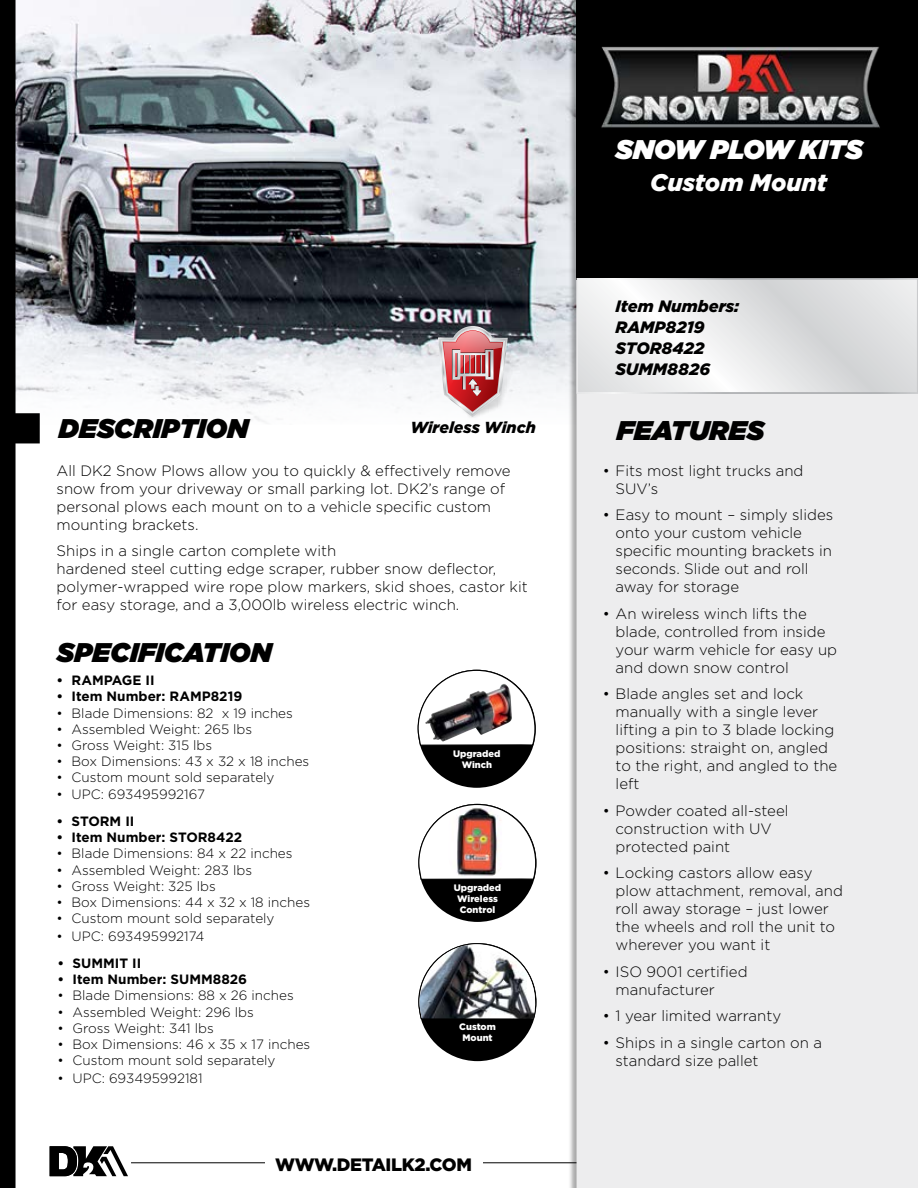
<style>
.page{position:relative;width:918px;height:1188px;background:#fff}
.page>*{position:absolute;margin:0;border:0;box-sizing:border-box;transform-origin:0 0}
.t1{font:italic 900 27px "Gotham";color:#000}
.t2{font:italic 900 27px "Gotham";color:#fff}
.t3{font:italic 900 24px "Gotham";color:#fff}
.t4{font:900 18px "Gotham";letter-spacing:-.02em;color:#000}
.t5{font:italic 900 16.5px/21px "Gotham";color:#000}
.t6{font:italic 900 15.9px "Gotham";color:#000}
.t7{font:300 15px/18px "Gotham";color:#000}
.t8{font:300 13.5px "Gotham";color:#000}
.t9{font:700 13.5px "Gotham";color:#000}
.t10{font:900 9.3px/11.2px "Gotham";color:#fff;text-align:center}
</style>
<div class="page">
<img style="left:40px;top:0;width:528px;height:422px">
<img style="left:433px;top:338px;width:2px;height:82px">
<img style="left:445px;top:338px;width:67px;height:82px">
<img style="left:438px;top:326px;width:70px;height:91px">
<hr style="left:131px;top:1162px;width:787px;height:1px;background:#000">
<div style="left:568px;top:0;width:350px;height:1188px;background:#000;opacity:.34"></div>
<div style="left:577px;top:394px;width:341px;height:794px;background:#ededee"></div>
<svg style="left:0;top:0;width:40px;height:1188px"></svg>
<div style="left:37px;top:1146px;width:94px;height:34px;background:#fff"></div>
<svg style="left:50px;top:1146px;width:78px;height:30px"></svg>
<div style="left:265px;top:1156px;width:218px;height:24px;background:#fff"></div>
<div style="left:577px;top:0;width:341px;height:280px;background:#000"></div>
<svg style="left:580px;top:281px;width:335px;height:110px"></svg>
<div style="left:577px;top:278px;width:341px;height:116px;border:2px solid #fff"></div>
<img style="left:601px;top:46px;width:279px;height:82px">
<div style="left:418px;top:804px;width:119px;height:118px;background:#000;border-radius:50%"></div>
<svg style="left:418px;top:803px;width:119px;height:78px"></svg>
<img style="left:449px;top:807px;width:54px;height:71px">
<div style="left:418px;top:943px;width:119px;height:118px;background:#000;border-radius:50%"></div>
<svg style="left:418px;top:943px;width:117px;height:77px"></svg>
<img style="left:419px;top:944px;width:118px;height:74px">
<div style="left:418px;top:670px;width:118px;height:118px;background:#000;border-radius:50%"></div>
<svg style="left:417px;top:669px;width:119px;height:77px"></svg>
<img style="left:425px;top:684px;width:87px;height:58px">
<h1 class="t1" style="left:59px;top:409px;width:191px">DESCRIPTION</h1>
<p class="t6" style="left:410px;top:416px;width:127px">Wireless Winch</p>
<p class="t7" style="left:57px;top:461px;width:456px">All DK2 Snow Plows allow you to quickly &amp; effectively remove snow from your driveway or small parking lot. DK2’s range of personal plows each mount on to a vehicle specific custom mounting brackets.</p>
<p class="t7" style="left:57px;top:542px;width:473px">Ships in a single carton complete with<br>hardened steel cutting edge scraper, rubber snow deflector, polymer-wrapped wire rope plow markers, skid shoes, castor kit for easy storage, and a 3,000lb wireless electric winch.</p>
<h1 class="t1" style="left:57px;top:633px;width:216px">SPECIFICATION</h1>
<p class="t9" style="left:57px;top:671px;width:100px">• RAMPAGE II</p>
<p class="t9" style="left:57px;top:688px;width:187px">• Item Number: RAMP8219</p>
<p class="t8" style="left:57px;top:704px;width:238px">• Blade Dimensions: 82 x 19 inches</p>
<p class="t8" style="left:57px;top:721px;width:197px">• Assembled Weight: 265 lbs</p>
<p class="t8" style="left:57px;top:737px;width:157px">• Gross Weight: 315 lbs</p>
<p class="t8" style="left:57px;top:753px;width:254px">• Box Dimensions: 43 x 32 x 18 inches</p>
<p class="t8" style="left:57px;top:769px;width:220px">• Custom mount sold separately</p>
<p class="t8" style="left:57px;top:785px;width:150px">• UPC: 693495992167</p>
<p class="t9" style="left:57px;top:812px;width:79px">• STORM II</p>
<p class="t9" style="left:57px;top:828px;width:187px">• Item Number: STOR8422</p>
<p class="t8" style="left:57px;top:845px;width:238px">• Blade Dimensions: 84 x 22 inches</p>
<p class="t8" style="left:57px;top:861px;width:197px">• Assembled Weight: 283 lbs</p>
<p class="t8" style="left:57px;top:878px;width:161px">• Gross Weight: 325 lbs</p>
<p class="t8" style="left:57px;top:894px;width:255px">• Box Dimensions: 44 x 32 x 18 inches</p>
<p class="t8" style="left:57px;top:910px;width:220px">• Custom mount sold separately</p>
<p class="t8" style="left:57px;top:928px;width:149px">• UPC: 693495992174</p>
<p class="t9" style="left:58px;top:954px;width:85px">• SUMMIT II</p>
<p class="t9" style="left:58px;top:971px;width:191px">• Item Number: SUMM8826</p>
<p class="t8" style="left:58px;top:987px;width:238px">• Blade Dimensions: 88 x 26 inches</p>
<p class="t8" style="left:58px;top:1003px;width:198px">• Assembled Weight: 296 lbs</p>
<p class="t8" style="left:58px;top:1020px;width:158px">• Gross Weight: 341 lbs</p>
<p class="t8" style="left:58px;top:1036px;width:254px">• Box Dimensions: 46 x 35 x 17 inches</p>
<p class="t8" style="left:58px;top:1052px;width:220px">• Custom mount sold separately</p>
<p class="t8" style="left:58px;top:1070px;width:147px">• UPC: 693495992181</p>
<p class="t10" style="left:453px;top:748px;width:49px">Upgraded<br>Winch</p>
<p class="t10" style="left:454px;top:882px;width:49px">Upgraded<br>Wireless<br>Control</p>
<p class="t10" style="left:459px;top:1021px;width:38px">Custom<br>Mount</p>
<p class="t4" style="left:275px;top:1152px;width:198px">WWW.DETAILK2.COM</p>
<h1 class="t2" style="left:616px;top:130px;width:249px">SNOW PLOW KITS</h1>
<h2 class="t3" style="left:650px;top:166px;width:179px">Custom Mount</h2>
<p class="t5" style="left:616px;top:296px;width:125px">Item Numbers:<br>RAMP8219<br>STOR8422<br>SUMM8826</p>
<h1 class="t1" style="left:617px;top:411px;width:149px">FEATURES</h1>
<p class="t7" style="left:616px;top:461px;width:189px;text-indent:-13px">• Fits most light trucks and<br>SUV’s</p>
<p class="t7" style="left:616px;top:506px;width:219px;text-indent:-13px">• Easy to mount – simply slides onto your custom vehicle specific mounting brackets in seconds. Slide out and roll away for storage</p>
<p class="t7" style="left:616px;top:604px;width:223px;text-indent:-13px">• An wireless winch lifts the blade, controlled from inside your warm vehicle for easy up and down snow control</p>
<p class="t7" style="left:616px;top:685px;width:223px;text-indent:-13px">• Blade angles set and lock manually with a single lever lifting a pin to 3 blade locking positions: straight on, angled to the right, and angled to the left</p>
<p class="t7" style="left:616px;top:801px;width:174px;text-indent:-13px">• Powder coated all-steel construction with UV protected paint</p>
<p class="t7" style="left:616px;top:864px;width:229px;text-indent:-13px">• Locking castors allow easy plow attachment, removal, and roll away storage – just lower the wheels and roll the unit to wherever you want it</p>
<p class="t7" style="left:616px;top:962px;width:133px;text-indent:-13px">• ISO 9001 certified manufacturer</p>
<p class="t7" style="left:603px;top:1007px;width:180px">• 1 year limited warranty</p>
<p class="t7" style="left:616px;top:1033px;width:208px;text-indent:-13px">• Ships in a single carton on a standard size pallet</p>
</div>
